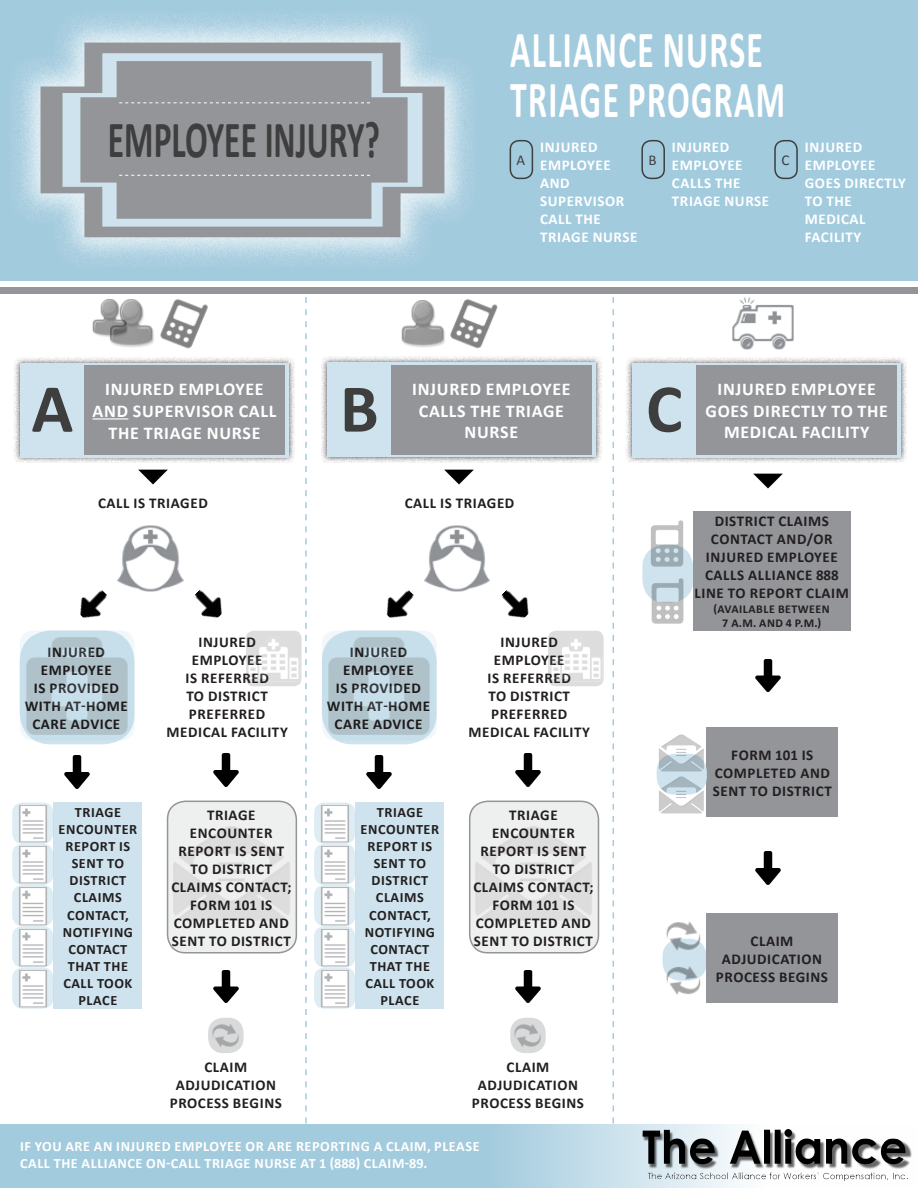
<style>
.page{position:relative;width:918px;height:1188px;background:#fff}
.page>*{position:absolute;margin:0;border:0;box-sizing:border-box;transform-origin:0 0}
.t1{font:700 69px "Calibri";color:#3e3e3f}
.t2{font:700 52.5px/50.4px "Calibri";letter-spacing:.04em;color:#fff;scale:.64 1}
.t3{font:700 52.5px "Calibri";color:#3e3e3f;scale:.64 1}
.t4{font:700 18px/21.6px "Calibri";letter-spacing:.04em;color:#fff;text-align:center}
.t5{font:700 15px/18px "Calibri";letter-spacing:.04em;color:#231f20;text-align:center}
.t6{font:700 15px/18px "Calibri";letter-spacing:.04em;color:#fff}
.t7{font:15px "Calibri";color:#3e3e3f}
.t8{font:700 14.25px/17.1px "Calibri";letter-spacing:.04em;color:#231f20;text-align:center}
.t9{font:700 14.25px/17.1px "Calibri";letter-spacing:.04em;color:#fff}
.t10{font:700 12px "Calibri";letter-spacing:.04em;color:#231f20}
</style>
<div class="page">
<div style="left:0;top:0;width:918px;height:281px;background:#a3cbde"></div>
<svg style="left:0;top:1124px;width:741px;height:64px;background:#a9cee0"></svg>
<div style="left:7px;top:10px;width:471px;height:260px;background:#fff;opacity:.75"></div>
<svg style="left:41px;top:43px;width:403px;height:194px;fill:#939598"></svg>
<svg style="left:63px;top:53px;width:359px;height:174px;background:#c6dae3"></svg>
<svg style="left:80px;top:61px;width:328px;height:158px;background:#96999d"></svg>
<div style="left:0;top:287px;width:918px;height:7px;background:#939598"></div>
<div style="left:707px;top:728px;width:131px;height:89px;background:#939598"></div>
<div style="left:510px;top:140px;width:23px;height:39px;border:2px solid #3e3e3f;border-radius:9px"></div>
<div style="left:641px;top:140px;width:24px;height:39px;border:2px solid #3e3e3f;border-radius:9px"></div>
<div style="left:774px;top:140px;width:24px;height:39px;border:2px solid #3e3e3f;border-radius:9px"></div>
<div style="left:14px;top:357px;width:281px;height:106px;background:#231f20;opacity:.75"></div>
<div style="left:20px;top:363px;width:269px;height:94px;background:#cee3ed"></div>
<div style="left:84px;top:366px;width:201px;height:89px;background:#939598"></div>
<hr style="left:93px;top:418px;width:35px;height:2px;background:#fff">
<div style="left:321px;top:356px;width:281px;height:107px;background:#231f20;opacity:.75"></div>
<div style="left:327px;top:363px;width:269px;height:94px;background:#cee3ed"></div>
<div style="left:391px;top:365px;width:201px;height:90px;background:#939598"></div>
<div style="left:626px;top:357px;width:281px;height:106px;background:#231f20;opacity:.75"></div>
<div style="left:632px;top:363px;width:269px;height:94px;background:#cee3ed"></div>
<div style="left:697px;top:365px;width:200px;height:90px;background:#939598"></div>
<img style="left:438px;top:299px;width:72px;height:58px">
<img style="left:401px;top:299px;width:47px;height:51px">
<img style="left:732px;top:297px;width:62px;height:53px">
<img style="left:92px;top:300px;width:13px;height:37px">
<img style="left:160px;top:299px;width:48px;height:50px">
<img style="left:105px;top:299px;width:49px;height:48px">
<img style="left:753px;top:473px;width:30px;height:16px">
<img style="left:136px;top:459px;width:34px;height:26px">
<img style="left:442px;top:459px;width:34px;height:26px">
<img style="left:638px;top:1125px;width:274px;height:58px">
<img style="left:64px;top:756px;width:26px;height:33px">
<img style="left:117px;top:525px;width:67px;height:67px">
<img style="left:194px;top:590px;width:28px;height:28px">
<div style="left:53px;top:803px;width:89px;height:206px;background:#cee3ed"></div>
<img style="left:12px;top:803px;width:41px;height:204px">
<svg style="left:12px;top:844px;width:41px;height:41px"></svg>
<svg style="left:12px;top:885px;width:41px;height:41px"></svg>
<svg style="left:12px;top:926px;width:41px;height:41px"></svg>
<svg style="left:12px;top:968px;width:41px;height:41px"></svg>
<div style="left:20px;top:630px;width:115px;height:114px;background:#cee3ed;border-radius:31px"></div>
<img style="left:20px;top:631px;width:115px;height:109px">
<img style="left:208px;top:1018px;width:36px;height:35px">
<img style="left:213px;top:754px;width:26px;height:33px">
<img style="left:213px;top:970px;width:26px;height:33px">
<div style="left:167px;top:801px;width:130px;height:152px;background:#eeefef;border-radius:18px"></div>
<img style="left:167px;top:801px;width:130px;height:120px">
<div style="left:167px;top:801px;width:130px;height:153px;border:2px solid #939598;border-radius:18px"></div>
<img style="left:246px;top:631px;width:56px;height:55px">
<img style="left:366px;top:756px;width:26px;height:33px">
<div style="left:355px;top:803px;width:89px;height:206px;background:#cee3ed"></div>
<img style="left:314px;top:803px;width:41px;height:204px">
<svg style="left:314px;top:844px;width:41px;height:41px"></svg>
<svg style="left:314px;top:885px;width:41px;height:41px"></svg>
<svg style="left:314px;top:926px;width:41px;height:41px"></svg>
<svg style="left:314px;top:968px;width:41px;height:41px"></svg>
<img style="left:510px;top:1018px;width:36px;height:35px">
<img style="left:515px;top:754px;width:26px;height:33px">
<img style="left:515px;top:970px;width:26px;height:33px">
<div style="left:469px;top:801px;width:130px;height:152px;background:#eeefef;border-radius:18px"></div>
<img style="left:469px;top:801px;width:130px;height:120px">
<div style="left:469px;top:801px;width:130px;height:153px;border:2px solid #939598;border-radius:18px"></div>
<img style="left:548px;top:631px;width:56px;height:55px">
<div style="left:322px;top:630px;width:115px;height:114px;background:#cee3ed;border-radius:31px"></div>
<img style="left:322px;top:631px;width:115px;height:109px">
<div style="left:642px;top:545px;width:51px;height:58px;background:#cee3ed;border-radius:22px"></div>
<img style="left:642px;top:520px;width:51px;height:49px">
<div style="left:693px;top:512px;width:157px;height:119px;background:#939598"></div>
<img style="left:642px;top:576px;width:51px;height:48px">
<img style="left:657px;top:731px;width:50px;height:86px">
<div style="left:663px;top:939px;width:44px;height:42px;background:#939598;border-radius:18px"></div>
<img style="left:662px;top:921px;width:44px;height:74px">
<div style="left:707px;top:913px;width:131px;height:90px;background:#939598"></div>
<img style="left:80px;top:590px;width:27px;height:28px">
<img style="left:424px;top:525px;width:66px;height:67px">
<img style="left:501px;top:590px;width:28px;height:28px">
<img style="left:386px;top:590px;width:28px;height:28px">
<svg style="left:119px;top:175px;width:251px;height:1px"></svg>
<svg style="left:119px;top:102px;width:251px;height:1px"></svg>
<svg style="left:305px;top:297px;width:2px;height:827px"></svg>
<svg style="left:613px;top:297px;width:1px;height:827px"></svg>
<img style="left:755px;top:659px;width:26px;height:33px">
<img style="left:755px;top:852px;width:26px;height:32px">
<p class="t3" style="left:108px;top:106px;width:427px">EMPLOYEE INJURY?</p>
<p class="t2" style="left:510px;top:24px;width:431px">ALLIANCE NURSE<br>TRIAGE PROGRAM</p>
<p class="t6" style="left:540px;top:138px;width:86px">INJURED<br>EMPLOYEE<br>AND<br>SUPERVISOR</p>
<p class="t6" style="left:540px;top:210px;width:99px">CALL THE<br>TRIAGE NURSE</p>
<p class="t6" style="left:672px;top:138px;width:99px">INJURED<br>EMPLOYEE<br>CALLS THE<br>TRIAGE NURSE</p>
<p class="t6" style="left:805px;top:138px;width:103px">INJURED<br>EMPLOYEE<br>GOES DIRECTLY<br>TO THE<br>MEDICAL<br>FACILITY</p>
<p class="t7" style="left:517px;top:151px;width:10px">A</p>
<p class="t7" style="left:649px;top:151px;width:10px">B</p>
<p class="t7" style="left:782px;top:151px;width:9px">C</p>
<p class="t1" style="left:31px;top:365px;width:43px">A</p>
<p class="t4" style="left:105px;top:379px;width:160px">INJURED EMPLOYEE</p>
<p class="t4" style="left:93px;top:400px;width:185px">AND SUPERVISOR CALL</p>
<p class="t4" style="left:109px;top:422px;width:153px">THE TRIAGE NURSE</p>
<p class="t5" style="left:98px;top:494px;width:111px">CALL IS TRIAGED</p>
<p class="t1" style="left:340px;top:365px;width:40px">B</p>
<p class="t4" style="left:412px;top:378px;width:160px">INJURED EMPLOYEE<br>CALLS THE TRIAGE</p>
<p class="t4" style="left:465px;top:422px;width:55px">NURSE</p>
<p class="t5" style="left:405px;top:494px;width:111px">CALL IS TRIAGED</p>
<p class="t1" style="left:646px;top:365px;width:38px">C</p>
<p class="t4" style="left:706px;top:378px;width:184px">INJURED EMPLOYEE<br>GOES DIRECTLY TO THE</p>
<p class="t4" style="left:724px;top:422px;width:147px">MEDICAL FACILITY</p>
<p class="t5" style="left:695px;top:512px;width:156px">DISTRICT CLAIMS<br>CONTACT AND/OR<br>INJURED EMPLOYEE<br>CALLS ALLIANCE 888<br>LINE TO REPORT CLAIM</p>
<p class="t10" style="left:714px;top:601px;width:118px">(AVAILABLE BETWEEN</p>
<p class="t10" style="left:722px;top:616px;width:101px">7 A.M. AND 4 P.M.)</p>
<p class="t5" style="left:25px;top:643px;width:105px">INJURED<br>EMPLOYEE<br>IS PROVIDED<br>WITH AT-HOME<br>CARE ADVICE</p>
<p class="t8" style="left:59px;top:804px;width:80px">TRIAGE<br>ENCOUNTER<br>REPORT IS<br>SENT TO<br>DISTRICT<br>CLAIMS<br>CONTACT,<br>NOTIFYING<br>CONTACT</p>
<p class="t8" style="left:63px;top:958px;width:71px">THAT THE<br>CALL TOOK<br>PLACE</p>
<p class="t5" style="left:166px;top:633px;width:123px">INJURED<br>EMPLOYEE<br>IS REFERRED<br>TO DISTRICT<br>PREFERRED<br>MEDICAL FACILITY</p>
<p class="t5" style="left:171px;top:806px;width:122px">TRIAGE<br>ENCOUNTER<br>REPORT IS SENT<br>TO DISTRICT<br>CLAIMS CONTACT;<br>FORM 101 IS<br>COMPLETED AND<br>SENT TO DISTRICT</p>
<p class="t5" style="left:170px;top:1058px;width:114px">CLAIM<br>ADJUDICATION<br>PROCESS BEGINS</p>
<p class="t5" style="left:327px;top:643px;width:105px">INJURED<br>EMPLOYEE<br>IS PROVIDED<br>WITH AT-HOME<br>CARE ADVICE</p>
<p class="t8" style="left:361px;top:804px;width:80px">TRIAGE<br>ENCOUNTER<br>REPORT IS<br>SENT TO<br>DISTRICT<br>CLAIMS<br>CONTACT,<br>NOTIFYING<br>CONTACT<br>THAT THE<br>CALL TOOK<br>PLACE</p>
<p class="t5" style="left:469px;top:633px;width:123px">INJURED<br>EMPLOYEE<br>IS REFERRED<br>TO DISTRICT<br>PREFERRED<br>MEDICAL FACILITY</p>
<p class="t5" style="left:473px;top:806px;width:122px">TRIAGE<br>ENCOUNTER<br>REPORT IS SENT<br>TO DISTRICT<br>CLAIMS CONTACT;<br>FORM 101 IS<br>COMPLETED AND<br>SENT TO DISTRICT</p>
<p class="t5" style="left:472px;top:1058px;width:114px">CLAIM<br>ADJUDICATION<br>PROCESS BEGINS</p>
<p class="t9" style="left:20px;top:1138px;width:461px">IF YOU ARE AN INJURED EMPLOYEE OR ARE REPORTING A CLAIM, PLEASE<br>CALL THE ALLIANCE ON-CALL TRIAGE NURSE AT 1 (888) CLAIM-89.</p>
<p class="t5" style="left:713px;top:746px;width:121px">FORM 101 IS<br>COMPLETED AND<br>SENT TO DISTRICT</p>
<p class="t5" style="left:716px;top:932px;width:114px">CLAIM<br>ADJUDICATION<br>PROCESS BEGINS</p>
</div>
